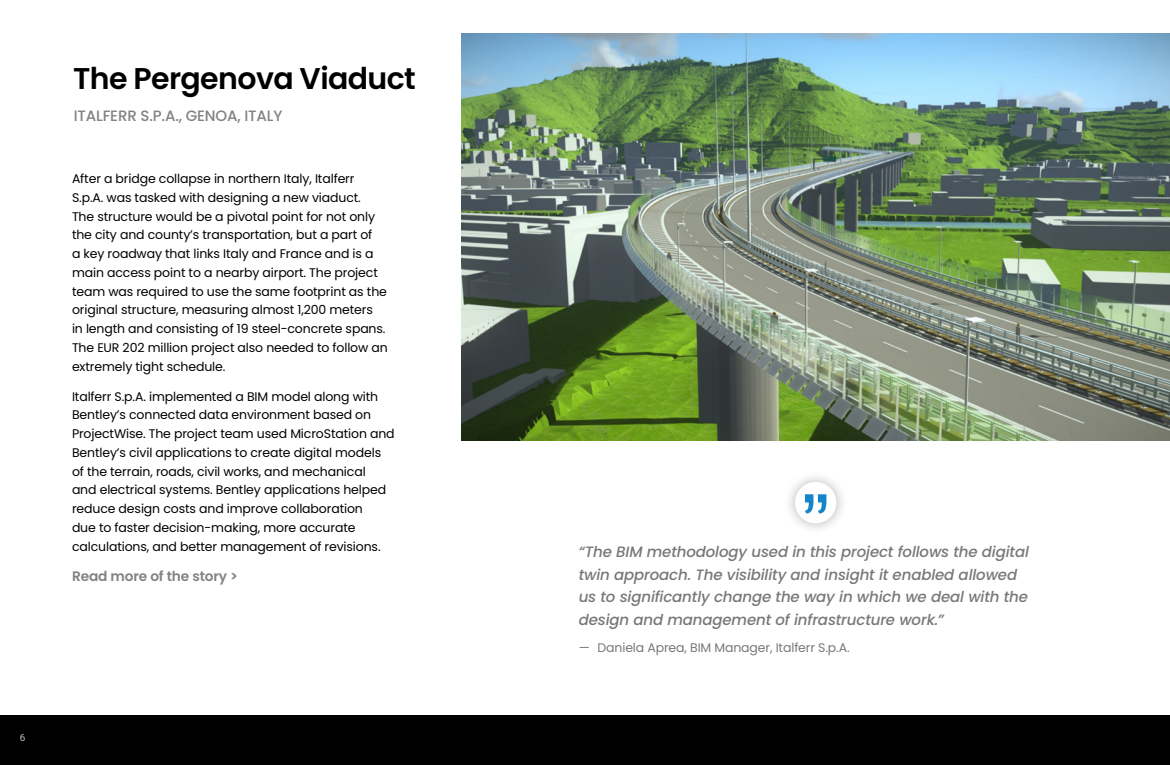
<style>
.page{position:relative;width:1170px;height:765px;background:#fff}
.page>*{position:absolute;margin:0;border:0;box-sizing:border-box;transform-origin:0 0}
.t1{font:600 30px "Poppins";letter-spacing:-.02em;color:#000}
.t2{font:italic 500 15px/22.5px "Poppins";letter-spacing:-.01em;color:#77787b}
.t3{font:500 15px "Poppins";letter-spacing:-.01em;color:#808285}
.t4{font:600 13.75px "Poppins";letter-spacing:-.01em;color:#808285}
.t5{font:12.5px/18.8px "Poppins";letter-spacing:-.01em;color:#000}
.t6{font:12.5px "Poppins";letter-spacing:-.01em;color:#77787b}
.t7{font:10px "Roboto";color:#bcbec0}
</style>
<div class="page">
<div style="left:0;top:716px;width:1170px;height:49px;background:#000"></div>
<div style="left:783px;top:470px;width:65px;height:65px;background:#000;opacity:.3"></div>
<div style="left:795px;top:482px;width:41px;height:41px;background:#fff;border-radius:50%"></div>
<svg style="left:805px;top:494px;width:21px;height:20px"></svg>
<img style="left:461px;top:34px;width:709px;height:406px">
<h1 class="t1" style="left:73px;top:61px;width:344px">The Pergenova Viaduct</h1>
<p class="t3" style="left:74px;top:107px;width:210px">ITALFERR S.P.A., GENOA, ITALY</p>
<p class="t5" style="left:72px;top:170px;width:317px">After a bridge collapse in northern Italy, Italferr S.p.A. was tasked with designing a new viaduct.<br>The structure would be a pivotal point for not only the city and county’s transportation, but a part of<br>a key roadway that links Italy and France and is a main access point to a nearby airport. The project team was required to use the same footprint as the original structure, measuring almost 1,200 meters<br>in length and consisting of 19 steel-concrete spans.<br>The EUR 202 million project also needed to follow an extremely tight schedule.</p>
<p class="t5" style="left:72px;top:387px;width:324px">Italferr S.p.A. implemented a BIM model along with Bentley’s connected data environment based on ProjectWise. The project team used MicroStation and Bentley’s civil applications to create digital models of the terrain, roads, civil works, and mechanical<br>and electrical systems. Bentley applications helped reduce design costs and improve collaboration<br>due to faster decision-making, more accurate calculations, and better management of revisions.</p>
<p class="t4" style="left:72px;top:568px;width:168px">Read more of the story &gt;</p>
<p class="t7" style="left:20px;top:730px;width:7px">6</p>
<p class="t2" style="left:579px;top:541px;width:452px">“The BIM methodology used in this project follows the digital twin approach. The visibility and insight it enabled allowed us to significantly change the way in which we deal with the design and management of infrastructure work.”</p>
<p class="t6" style="left:579px;top:640px;width:272px">— Daniela Aprea, BIM Manager, Italferr S.p.A.</p>
</div>
